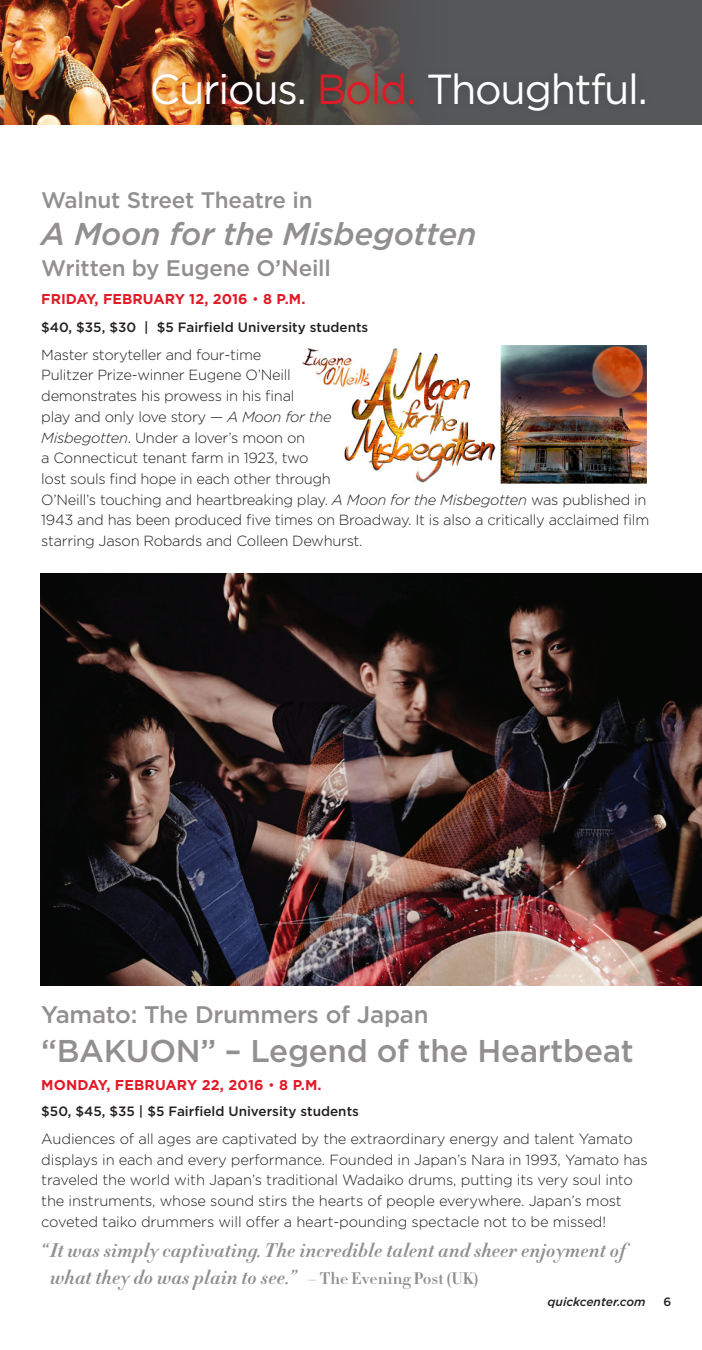
<style>
.page{position:relative;width:702px;height:1350px;background:#fff}
.page>*{position:absolute;margin:0;border:0;box-sizing:border-box;transform-origin:0 0}
.t1{font:42px "Gotham";letter-spacing:-.03em;color:#fff}
.HEADS{font:500 31.5px "Gotham";letter-spacing:-.01em;color:#928f90}
.HEADS-2{font:italic 500 31.5px "Gotham";letter-spacing:-.01em;color:#928f90}
.HEADS-3{font:500 24px "Gotham";letter-spacing:-.01em;color:#928f90}
.HEADS-4{font:500 22.5px "Gotham";letter-spacing:-.01em;color:#928f90}
.QUOTES{font:italic 700 19.5px/27px "HTF Didot B06";color:#928f90}
.COPY{font:300 14.7px/20.7px "Gotham";letter-spacing:-.02em;color:#231f20}
.DATES{font:700 14.25px "Gotham";letter-spacing:.005em;color:#e21926}
.PRICES{font:500 13.5px "Gotham";color:#231f20}
.Medium_Grid_2{font:italic 500 12px "Gotham";color:#231f20}
.Medium_Grid_2-2{font:500 12px "Gotham";color:#231f20}
.s1{color:#e21926}
.s2{font-weight:300}
.s3{font-style:italic}
.s4{font-style:normal;font-size:16.5px}
</style>
<div class="page">
<div style="left:0;top:0;width:702px;height:125px;background:#555759"></div>
<img style="left:0;top:0;width:400px;height:125px">
<img style="left:302px;top:345px;width:345px;height:139px">
<img style="left:40px;top:573px;width:662px;height:413px">
<div style="left:144px;top:65px;width:510px;height:55px;background:#231f20;opacity:.2"></div>
<p class="t1" style="left:150px;top:63px;width:500px">Curious. <span class="s1">Bold.</span> Thoughtful.</p>
<p class="HEADS-4" style="left:41px;top:185px;width:273px">Walnut Street Theatre in</p>
<p class="HEADS-2" style="left:41px;top:213px;width:437px">A Moon for the Misbegotten</p>
<p class="HEADS-4" style="left:41px;top:254px;width:291px">Written by Eugene O’Neill</p>
<p class="DATES" style="left:41px;top:290px;width:266px">FRIDAY, FEBRUARY 12, 2016 <span class="s2">•</span> 8 P.M.</p>
<p class="PRICES" style="left:41px;top:319px;width:329px">$40, $35, $30 | $5 Fairfield University students</p>
<p class="COPY" style="left:41px;top:344px;width:610px">Master storyteller and four-time<br>Pulitzer Prize-winner Eugene O’Neill<br>demonstrates his prowess in his final<br>play and only love story — <span class="s3">A Moon for the<br>Misbegotten</span>. Under a lover’s moon on<br>a Connecticut tenant farm in 1923, two<br>lost souls find hope in each other through<br>O’Neill’s touching and heartbreaking play. <span class="s3">A Moon for the Misbegotten</span> was published in 1943 and has been produced five times on Broadway. It is also a critically acclaimed film starring Jason Robards and Colleen Dewhurst.</p>
<p class="HEADS-3" style="left:41px;top:999px;width:389px">Yamato: The Drummers of Japan</p>
<p class="HEADS" style="left:41px;top:1031px;width:594px">“BAKUON” – Legend of the Heartbeat</p>
<p class="DATES" style="left:41px;top:1076px;width:282px">MONDAY, FEBRUARY 22, 2016 <span class="s2">•</span> 8 P.M.</p>
<p class="PRICES" style="left:41px;top:1103px;width:319px">$50, $45, $35 | $5 Fairfield University students</p>
<p class="COPY" style="left:41px;top:1128px;width:608px">Audiences of all ages are captivated by the extraordinary energy and talent Yamato displays in each and every performance. Founded in Japan’s Nara in 1993, Yamato has traveled the world with Japan’s traditional Wadaiko drums, putting its very soul into the instruments, whose sound stirs the hearts of people everywhere. Japan’s most coveted taiko drummers will offer a heart-pounding spectacle not to be missed!</p>
<p class="QUOTES" style="left:50px;top:1236px;width:577px;text-indent:-9px">“It was simply captivating. The incredible talent and sheer enjoyment of what they do was plain to see.” <span class="s4">– The Evening Post (UK)</span></p>
<p class="Medium_Grid_2" style="left:548px;top:1294px;width:99px">quickcenter.com</p>
<p class="Medium_Grid_2-2" style="left:664px;top:1294px;width:9px">6</p>
</div>
